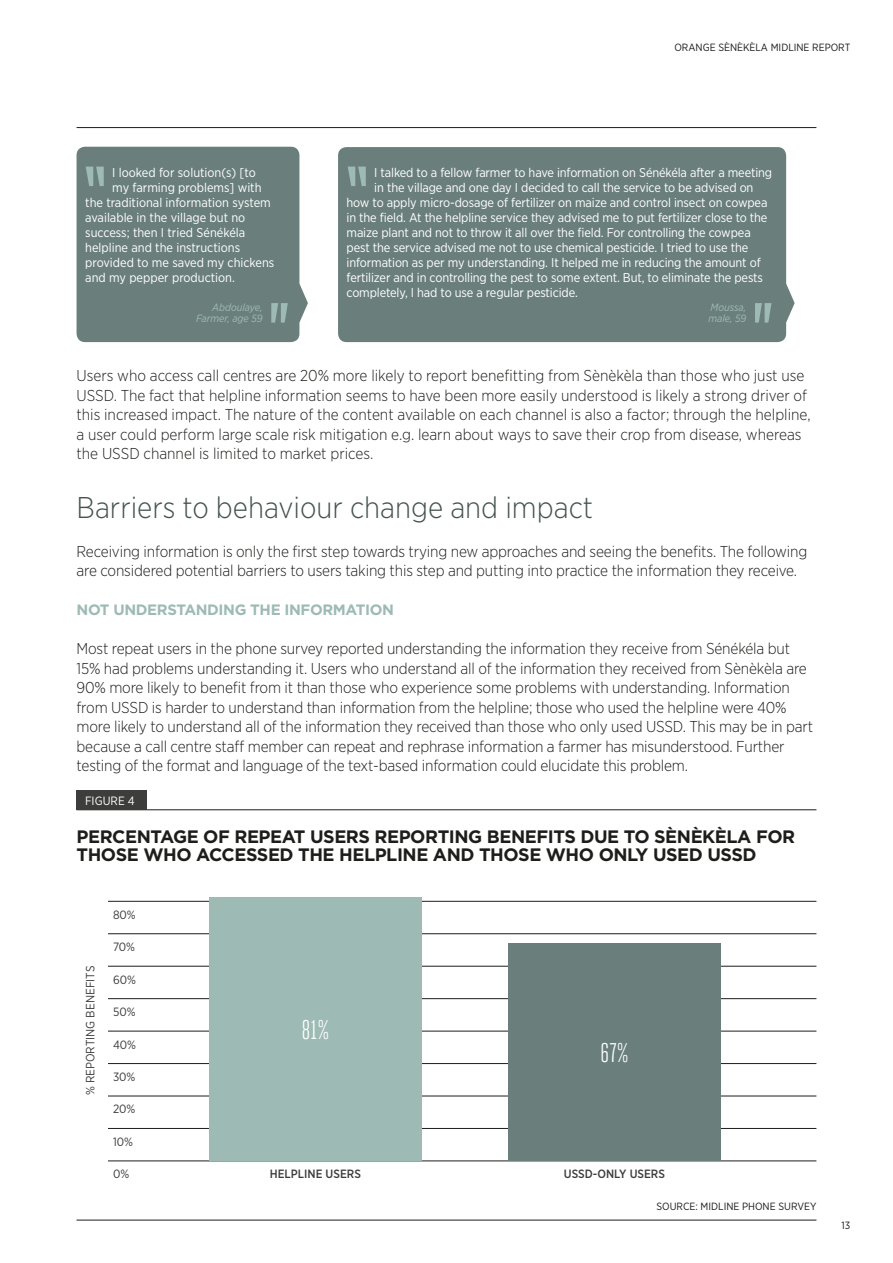
<style>
.page{position:relative;width:893px;height:1263px;background:#fff}
.page>*{position:absolute;margin:0;border:0;box-sizing:border-box;transform-origin:0 0}
.t1{font:300 30px "Gotham Narrow";color:#445350}
.t2{font:27px "Heroic Condensed";color:#fff}
.t3{font:700 18px/18px "Gotham";letter-spacing:-.025em;color:#1d1d1b}
.t4{font:300 15.75px/19.5px "Gotham Narrow";letter-spacing:-.01em;color:#1d1d1b}
.t5{font:700 15px "Gotham";letter-spacing:-.025em;color:#9dbab4}
.t6{font:12.75px "Gotham Narrow";letter-spacing:-.01em;color:#fff}
.t7{font:12px "Gotham Narrow";color:#3d3d3c}
.t8{font:500 12px "Gotham Narrow";color:#3d3d3c}
.t9{font:12px "Gotham Narrow";color:#fff}
.t10{font:10.5px "Gotham Narrow";color:#1d1d1b}
.t11{font:italic 10.5px/10.5px "Gotham Narrow";color:#9dbab4;text-align:right}
</style>
<div class="page">
<hr style="left:77px;top:127px;width:739px;height:1px;background:#1d1d1b">
<div style="left:338px;top:147px;width:457px;height:195px;background:#6a7f7c"></div>
<svg style="left:348px;top:167px;width:18px;height:19px"></svg>
<div style="left:77px;top:147px;width:231px;height:195px;background:#6a7f7c"></div>
<svg style="left:755px;top:303px;width:16px;height:20px"></svg>
<hr style="left:77px;top:1220px;width:739px;height:1px;background:#1d1d1b">
<hr style="left:108px;top:933px;width:708px;height:1px;background:#1d1d1b">
<hr style="left:108px;top:901px;width:708px;height:1px;background:#1d1d1b">
<hr style="left:108px;top:966px;width:708px;height:1px;background:#1d1d1b">
<hr style="left:108px;top:998px;width:708px;height:1px;background:#1d1d1b">
<hr style="left:108px;top:1031px;width:708px;height:1px;background:#1d1d1b">
<hr style="left:108px;top:1063px;width:708px;height:1px;background:#1d1d1b">
<hr style="left:108px;top:1096px;width:708px;height:1px;background:#1d1d1b">
<hr style="left:108px;top:1128px;width:708px;height:1px;background:#1d1d1b">
<hr style="left:108px;top:1161px;width:708px;height:1px;background:#1d1d1b">
<hr style="left:77px;top:809px;width:739px;height:1px;background:#1d1d1b">
<div style="left:77px;top:791px;width:70px;height:19px;background:#3d3d3c"></div>
<div style="left:209px;top:897px;width:213px;height:264px;background:#9dbab4"></div>
<div style="left:508px;top:943px;width:213px;height:218px;background:#6a7f7c"></div>
<p class="t6" style="left:112px;top:164px;width:145px">I looked for solution(s) [to</p>
<p class="t6" style="left:112px;top:179px;width:151px">my farming problems] with</p>
<p class="t6" style="left:85px;top:194px;width:187px">the traditional information system</p>
<p class="t6" style="left:85px;top:209px;width:162px">available in the village but no</p>
<p class="t6" style="left:85px;top:224px;width:162px">success; then I tried Sénékéla</p>
<p class="t6" style="left:85px;top:239px;width:156px">helpline and the instructions</p>
<p class="t6" style="left:85px;top:254px;width:191px">provided to me saved my chickens</p>
<p class="t6" style="left:85px;top:269px;width:151px">and my pepper production.</p>
<p class="t10" style="left:674px;top:41px;width:177px">ORANGE SÈNÈKÈLA MIDLINE REPORT</p>
<p class="t6" style="left:374px;top:164px;width:399px">I talked to a fellow farmer to have information on Sénékéla after a meeting</p>
<p class="t6" style="left:374px;top:179px;width:381px">in the village and one day I decided to call the service to be advised on</p>
<p class="t6" style="left:347px;top:194px;width:422px">how to apply micro-dosage of fertilizer on maize and control insect on cowpea</p>
<p class="t6" style="left:347px;top:209px;width:422px">in the field. At the helpline service they advised me to put fertilizer close to the</p>
<p class="t6" style="left:347px;top:224px;width:406px">maize plant and not to throw it all over the field. For controlling the cowpea</p>
<p class="t6" style="left:347px;top:239px;width:403px">pest the service advised me not to use chemical pesticide. I tried to use the</p>
<p class="t6" style="left:347px;top:254px;width:416px">information as per my understanding. It helped me in reducing the amount of</p>
<p class="t6" style="left:347px;top:269px;width:418px">fertilizer and in controlling the pest to some extent. But, to eliminate the pests</p>
<p class="t6" style="left:347px;top:284px;width:233px">completely, I had to use a regular pesticide.</p>
<p class="t11" style="left:196px;top:302px;width:68px">Abdoulaye,<br>Farmer, age 59</p>
<p class="t11" style="left:708px;top:302px;width:39px;text-align:left">Moussa, male, 59</p>
<p class="t4" style="left:77px;top:365px;width:735px">Users who access call centres are 20% more likely to report benefitting from Sènèkèla than those who just use USSD. The fact that helpline information seems to have been more easily understood is likely a strong driver of this increased impact. The nature of the content available on each channel is also a factor; through the helpline, a user could perform large scale risk mitigation e.g. learn about ways to save their crop from disease, whereas the USSD channel is limited to market prices.</p>
<h1 class="t1" style="left:77px;top:489px;width:518px">Barriers to behaviour change and impact</h1>
<p class="t4" style="left:77px;top:541px;width:732px">Receiving information is only the first step towards trying new approaches and seeing the benefits. The following are considered potential barriers to users taking this step and putting into practice the information they receive.</p>
<p class="t5" style="left:77px;top:600px;width:319px">NOT UNDERSTANDING THE INFORMATION</p>
<p class="t4" style="left:77px;top:638px;width:738px">Most repeat users in the phone survey reported understanding the information they receive from Sénékéla but 15% had problems understanding it. Users who understand all of the information they received from Sènèkèla are 90% more likely to benefit from it than those who experience some problems with understanding. Information from USSD is harder to understand than information from the helpline; those who used the helpline were 40% more likely to understand all of the information they received than those who only used USSD. This may be in part because a call centre staff member can repeat and rephrase information a farmer has misunderstood. Further testing of the format and language of the text-based information could elucidate this problem.</p>
<p class="t9" style="left:85px;top:793px;width:51px">FIGURE 4</p>
<p class="t3" style="left:77px;top:828px;width:720px">PERCENTAGE OF REPEAT USERS REPORTING BENEFITS DUE TO SÈNÈKÈLA FOR<br>THOSE WHO ACCESSED THE HELPLINE AND THOSE WHO ONLY USED USSD</p>
<p class="t7" style="left:83px;top:1095px;width:131px;rotate:-90deg">% REPORTING BENEFITS</p>
<p class="t7" style="left:113px;top:907px;width:24px">80%</p>
<p class="t7" style="left:113px;top:940px;width:24px">70%</p>
<p class="t7" style="left:113px;top:972px;width:24px">60%</p>
<p class="t7" style="left:113px;top:1004px;width:24px">50%</p>
<p class="t7" style="left:113px;top:1037px;width:25px">40%</p>
<p class="t7" style="left:113px;top:1069px;width:24px">30%</p>
<p class="t7" style="left:113px;top:1102px;width:24px">20%</p>
<p class="t7" style="left:113px;top:1134px;width:22px">10%</p>
<p class="t7" style="left:113px;top:1166px;width:18px">0%</p>
<h2 class="t2" style="left:301px;top:1015px;width:29px">81%</h2>
<h2 class="t2" style="left:600px;top:1038px;width:30px">67%</h2>
<p class="t8" style="left:270px;top:1166px;width:92px">HELPLINE USERS</p>
<p class="t8" style="left:564px;top:1166px;width:103px">USSD-ONLY USERS</p>
<p class="t10" style="left:656px;top:1199px;width:161px">SOURCE: MIDLINE PHONE SURVEY</p>
<p class="t10" style="left:842px;top:1219px;width:10px">13</p>
</div>
